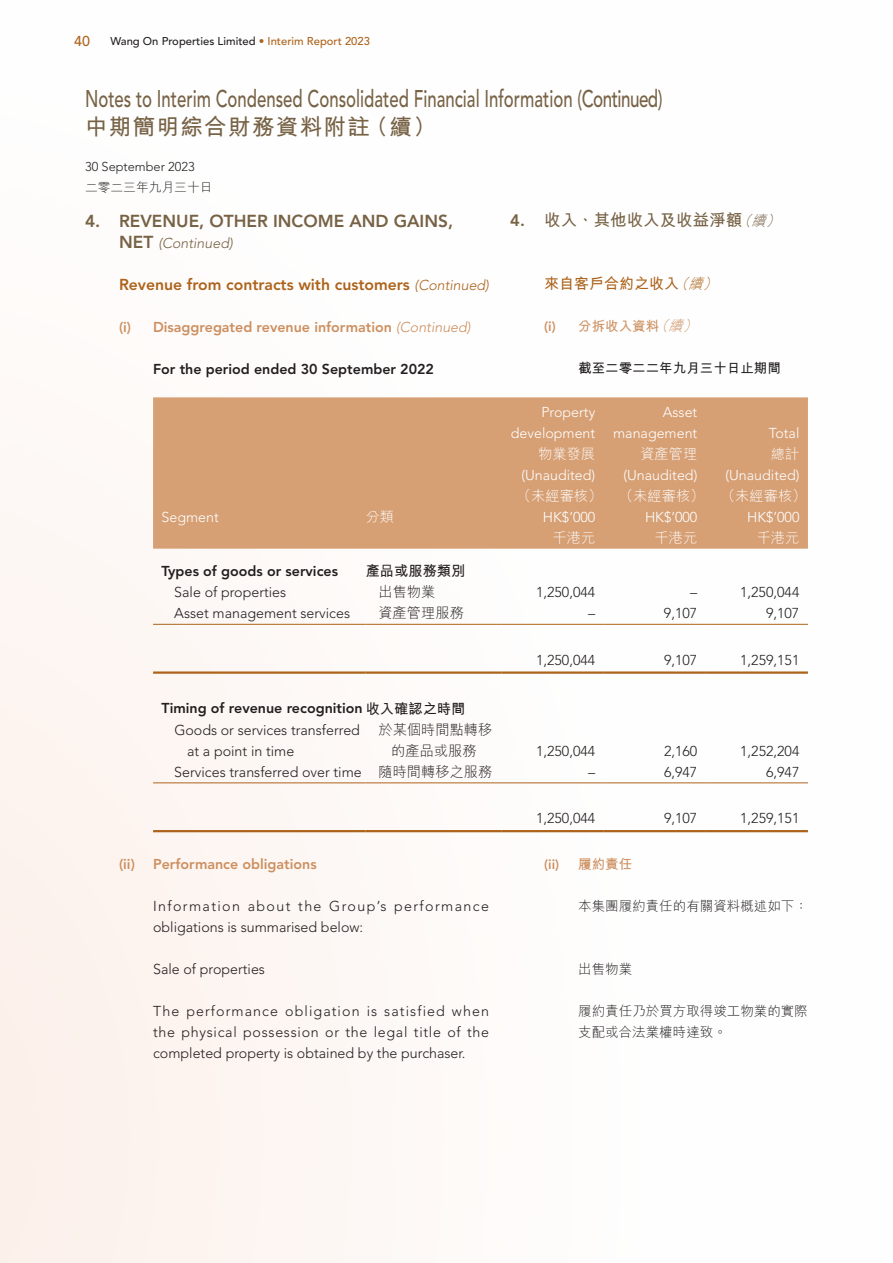
<style>
.page{position:relative;width:893px;height:1263px;background:#fff}
.page>*{position:absolute;margin:0;border:0;box-sizing:border-box;transform-origin:0 0}
.t1{font:500 24px "Avenir LT Std";color:#776245;scale:.7 1}
.t2{font:700 22.5px "M Hei HK";letter-spacing:.06em;color:#776245}
.t3{font:800 17.25px "Avenir LT Std";color:#776245}
.t4{font:700 16.5px "M Hei HK";color:#776245}
.t5{font:800 15.75px "Avenir LT Std";color:#ad631b}
.t6{font:700 15px "M Hei HK";color:#ad631b}
.t7{font:300 14.25px/21px "Avenir LT Std";color:#231f20;text-align:justify}
.t8{font:300 14.25px/21px "Avenir LT Std";color:#fff;text-align:right}
.t9{font:800 14.25px "Avenir LT Std";color:#231f20}
.t10{font:800 14.25px "Avenir LT Std";color:#cd8f5f}
.t11{font:300 14.25px/21px "Avenir LT Std";letter-spacing:.095em;color:#231f20}
.t12{font:300 14.25px "M Hei HK";color:#fff}
.t13{font:300 14.25px/21px "M Hei HK";color:#231f20;text-align:center}
.t14{font:italic 300 14.25px "Avenir LT Std";color:#776245}
.t15{font:700 14.25px "M Hei HK";color:#231f20}
.t16{font:500 14.25px "Avenir LT Std";color:#ad631b}
.t17{font:300 13.5px/21px "M Hei HK";color:#231f20}
.t18{font:700 13.5px "M Hei HK";color:#cd8f5f}
.t19{font:700 13.5px "M Hei HK";color:#231f20}
.t20{font:800 13.5px "Avenir LT Std";color:#cd8f5f}
.t21{font:300 12.75px "Avenir LT Std";color:#231f20}
.t22{font:300 12.75px "M Hei HK";color:#231f20}
.t23{font:500 11.25px "Avenir LT Std";color:#231f20}
.s1{color:#ad631b}
.s2{font-weight:800;font-style:normal;font-size:17.25px}
.s3{font-weight:300;font-style:italic;font-size:14.25px}
.s4{font-weight:300;font-style:italic}
.s5{font-family:"Avenir LT Std";font-weight:800}
.s6{font-family:"M Hei HK";font-weight:700}
.s7{font-family:"M Hei HK"}
</style>
<div class="page">
<div style="left:0;top:0;width:892px;height:1263px;background:linear-gradient(to right,#fdf6f3,#feffff)"></div>
<div style="left:153px;top:397px;width:655px;height:152px;background:#d69f74"></div>
<hr style="left:153px;top:624px;width:213px;height:1px;background:#ad631b">
<hr style="left:366px;top:624px;width:136px;height:1px;background:#ad631b">
<hr style="left:502px;top:624px;width:102px;height:1px;background:#ad631b">
<hr style="left:604px;top:624px;width:102px;height:1px;background:#ad631b">
<hr style="left:706px;top:624px;width:102px;height:1px;background:#ad631b">
<hr style="left:153px;top:671px;width:213px;height:3px;background:#ad631b">
<hr style="left:366px;top:671px;width:136px;height:3px;background:#ad631b">
<hr style="left:502px;top:671px;width:102px;height:3px;background:#ad631b">
<hr style="left:604px;top:671px;width:102px;height:3px;background:#ad631b">
<hr style="left:706px;top:671px;width:102px;height:3px;background:#ad631b">
<hr style="left:153px;top:782px;width:213px;height:1px;background:#ad631b">
<hr style="left:366px;top:782px;width:136px;height:1px;background:#ad631b">
<hr style="left:502px;top:782px;width:102px;height:1px;background:#ad631b">
<hr style="left:604px;top:782px;width:102px;height:1px;background:#ad631b">
<hr style="left:706px;top:782px;width:102px;height:1px;background:#ad631b">
<hr style="left:153px;top:830px;width:213px;height:2px;background:#ad631b">
<hr style="left:366px;top:830px;width:136px;height:2px;background:#ad631b">
<hr style="left:502px;top:830px;width:102px;height:2px;background:#ad631b">
<hr style="left:604px;top:830px;width:102px;height:2px;background:#ad631b">
<hr style="left:706px;top:830px;width:102px;height:2px;background:#ad631b">
<p class="t16" style="left:74px;top:33px;width:17px">40</p>
<p class="t23" style="left:111px;top:35px;width:261px">Wang On Properties Limited <span class="s1">• Interim Report 2023</span></p>
<h1 class="t1" style="left:85px;top:84px;width:827px">Notes to Interim Condensed Consolidated Financial Information (Continued)</h1>
<h2 class="t2" style="left:85px;top:111px;width:352px">中期簡明綜合財務資料附註（續）</h2>
<p class="t21" style="left:85px;top:159px;width:111px">30 September 2023</p>
<p class="t22" style="left:85px;top:181px;width:129px">二零二三年九月三十日</p>
<p class="t3" style="left:85px;top:211px;width:370px">4. REVENUE, OTHER INCOME AND GAINS,</p>
<p class="t14" style="left:119px;top:235px;width:115px"><span class="s2">NET</span> (Continued)</p>
<p class="t5" style="left:119px;top:275px;width:371px">Revenue from contracts with customers <span class="s3">(Continued)</span></p>
<p class="t10" style="left:119px;top:319px;width:353px">(i) Disaggregated revenue information <span class="s4">(Continued)</span></p>
<p class="t9" style="left:153px;top:361px;width:282px">For the period ended 30 September 2022</p>
<p class="t4" style="left:510px;top:208px;width:275px"><span class="s5">4.</span> 收入、其他收入及收益淨額<span class="s3">（續）</span></p>
<p class="t6" style="left:544px;top:272px;width:178px">來自客戶合約之收入<span class="s3">（續）</span></p>
<p class="t18" style="left:544px;top:316px;width:158px"><span class="s5">(i)</span> 分拆收入資料<span class="s3">（續）</span></p>
<p class="t19" style="left:578px;top:358px;width:204px">截至二零二二年九月三十日止期間</p>
<p class="t8" style="left:511px;top:401px;width:86px">Property development</p>
<p class="t8" style="left:613px;top:401px;width:86px">Asset management</p>
<p class="t8" style="left:769px;top:422px;width:32px">Total</p>
<p class="t12" style="left:538px;top:446px;width:58px">物業發展</p>
<p class="t12" style="left:640px;top:446px;width:58px">資產管理</p>
<p class="t12" style="left:771px;top:446px;width:30px">總計</p>
<p class="t8" style="left:521px;top:464px;width:75px">(Unaudited)</p>
<p class="t8" style="left:623px;top:464px;width:75px">(Unaudited)</p>
<p class="t8" style="left:725px;top:464px;width:75px">(Unaudited)</p>
<p class="t12" style="left:517px;top:488px;width:291px">（未經審核） （未經審核） （未經審核）</p>
<p class="t8" style="left:162px;top:506px;width:59px">Segment</p>
<p class="t12" style="left:366px;top:509px;width:30px">分類</p>
<p class="t8" style="left:543px;top:506px;width:54px">HK$’000</p>
<p class="t8" style="left:645px;top:506px;width:54px">HK$’000</p>
<p class="t8" style="left:747px;top:506px;width:54px">HK$’000</p>
<p class="t12" style="left:553px;top:530px;width:44px">千港元</p>
<p class="t12" style="left:655px;top:530px;width:44px">千港元</p>
<p class="t12" style="left:757px;top:530px;width:44px">千港元</p>
<p class="t9" style="left:162px;top:562px;width:178px">Types of goods or services</p>
<p class="t15" style="left:366px;top:561px;width:101px">產品或服務類別</p>
<p class="t7" style="left:174px;top:582px;width:113px">Sale of properties</p>
<p class="t13" style="left:378px;top:581px;width:58px">出售物業</p>
<p class="t7" style="left:536px;top:582px;width:61px">1,250,044</p>
<p class="t7" style="left:690px;top:582px;width:9px">–</p>
<p class="t7" style="left:740px;top:582px;width:61px">1,250,044</p>
<p class="t7" style="left:174px;top:603px;width:177px">Asset management services</p>
<p class="t13" style="left:378px;top:602px;width:87px">資產管理服務</p>
<p class="t7" style="left:588px;top:603px;width:9px">–</p>
<p class="t7" style="left:664px;top:603px;width:35px">9,107</p>
<p class="t7" style="left:766px;top:603px;width:35px">9,107</p>
<p class="t7" style="left:536px;top:649px;width:61px">1,250,044</p>
<p class="t7" style="left:664px;top:649px;width:35px">9,107</p>
<p class="t7" style="left:740px;top:649px;width:61px">1,259,151</p>
<p class="t9" style="left:162px;top:700px;width:305px">Timing of revenue recognition <span class="s6">收入確認之時間</span></p>
<p class="t7" style="left:174px;top:719px;width:187px">Goods or services transferred</p>
<p class="t7" style="left:187px;top:740px;width:109px">at a point in time</p>
<p class="t13" style="left:378px;top:719px;width:115px">於某個時間點轉移的產品或服務</p>
<p class="t7" style="left:536px;top:740px;width:61px">1,250,044</p>
<p class="t7" style="left:664px;top:740px;width:35px">2,160</p>
<p class="t7" style="left:740px;top:740px;width:61px">1,252,204</p>
<p class="t7" style="left:174px;top:761px;width:320px">Services transferred over time <span class="s7">隨時間轉移之服務</span></p>
<p class="t7" style="left:588px;top:761px;width:9px">–</p>
<p class="t7" style="left:664px;top:761px;width:35px">6,947</p>
<p class="t7" style="left:766px;top:761px;width:35px">6,947</p>
<p class="t7" style="left:536px;top:808px;width:61px">1,250,044</p>
<p class="t7" style="left:664px;top:808px;width:35px">9,107</p>
<p class="t7" style="left:740px;top:808px;width:61px">1,259,151</p>
<p class="t10" style="left:119px;top:856px;width:199px">(ii) Performance obligations</p>
<p class="t11" style="left:153px;top:896px;width:337px">Information about the Group’s performance obligations is summarised below:</p>
<p class="t7" style="left:153px;top:959px;width:113px">Sale of properties</p>
<p class="t7" style="left:153px;top:1001px;width:338px">The performance obligation is satisfied when the physical possession or the legal title of the completed property is obtained by the purchaser.</p>
<p class="t20" style="left:544px;top:856px;width:17px">(ii)</p>
<p class="t18" style="left:578px;top:854px;width:55px">履約責任</p>
<p class="t17" style="left:578px;top:895px;width:231px">本集團履約責任的有關資料概述如下：</p>
<p class="t17" style="left:578px;top:958px;width:55px">出售物業</p>
<p class="t17" style="left:578px;top:1000px;width:231px">履約責任乃於買方取得竣工物業的實際支配或合法業權時達致。</p>
</div>
